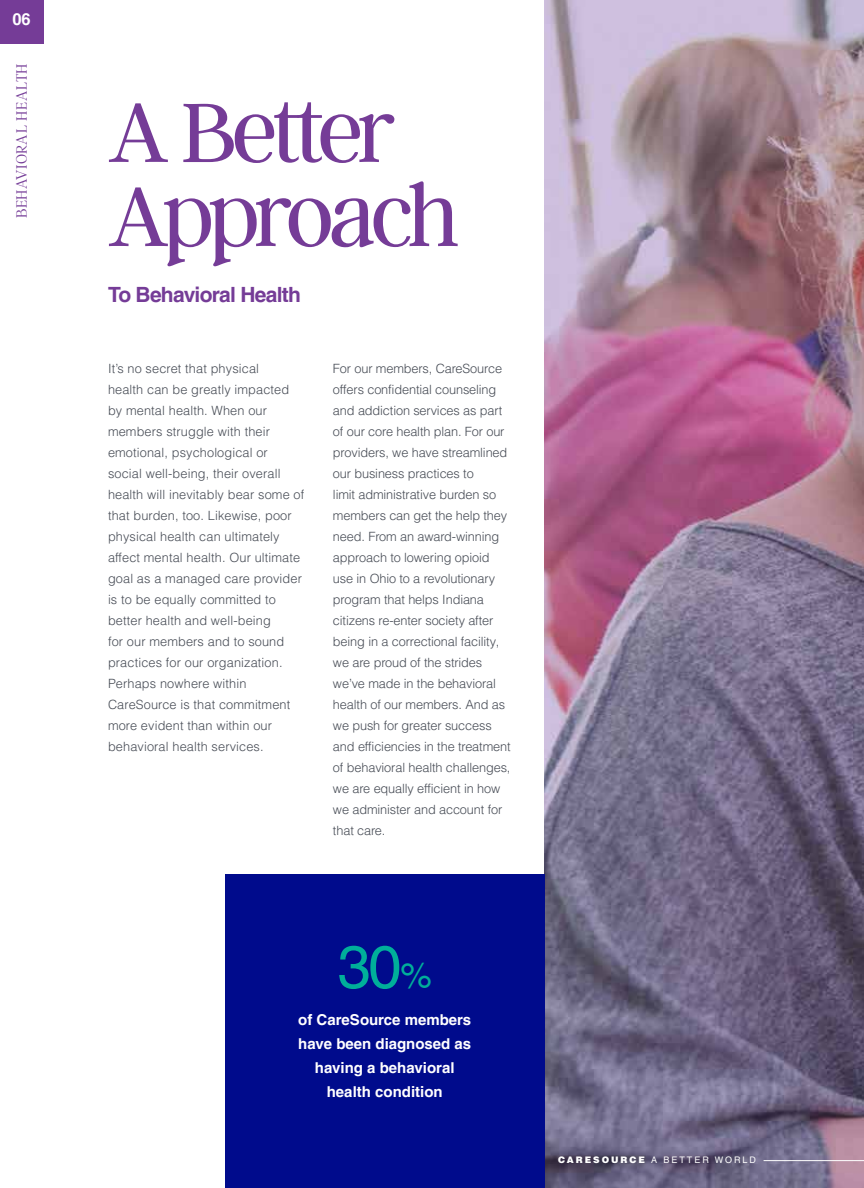
<style>
.page{position:relative;width:864px;height:1188px;background:#fff}
.page>*{position:absolute;margin:0;border:0;box-sizing:border-box;transform-origin:0 0}
.t1{font:300 93.75px/84.2px "Argent CF";letter-spacing:-.055em;color:#753c97}
.t2{font:60px "Helvetica LT Pro";color:#00af9a}
.t3{font:700 21px "Helvetica LT Pro";letter-spacing:-.035em;color:#753c97}
.t4{font:100 16.5px "Argent CF";letter-spacing:.025em;color:#753c97}
.t5{font:700 16.5px "Helvetica LT Pro";color:#fff}
.t6{font:700 15px/24px "Helvetica LT Pro";color:#fff;text-align:center}
.t7{font:300 12.75px/21px "Helvetica LT Pro";letter-spacing:-.01em;color:#474c55}
.t8{font:300 12.75px/21px "Helvetica LT Pro";letter-spacing:.01em;color:#474c55}
.t9{font:9px "Helvetica LT Pro";letter-spacing:.215em;color:#fff}
.s1{font-size:36px}
.s2{font-weight:900}
</style>
<div class="page">
<img style="left:544px;top:0;width:320px;height:1188px">
<div style="left:225px;top:874px;width:319px;height:314px;background:#000b8c"></div>
<div style="left:0;top:0;width:43px;height:43px;background:#753c97"></div>
<hr style="left:764px;top:1160px;width:100px;height:1px;background:#fff">
<p class="t5" style="left:12px;top:10px;width:20px">06</p>
<p class="t4" style="left:13px;top:218px;width:156px;rotate:-90deg">BEHAVIORAL HEALTH</p>
<h1 class="t1" style="left:108px;top:92px;width:353px">A Better<br>Approach</h1>
<h3 class="t3" style="left:108px;top:281px;width:194px">To Behavioral Health</h3>
<p class="t8" style="left:108px;top:358px;width:198px">It’s no secret that physical<br>health can be greatly impacted by mental health. When our members struggle with their emotional, psychological or social well-being, their overall health will inevitably bear some of that burden, too. Likewise, poor physical health can ultimately affect mental health. Our ultimate goal as a managed care provider is to be equally committed to better health and well-being<br>for our members and to sound practices for our organization.<br>Perhaps nowhere within<br>CareSource is that commitment more evident than within our behavioral health services.</p>
<p class="t7" style="left:333px;top:358px;width:179px">For our members, CareSource offers confidential counseling and addiction services as part of our core health plan. For our providers, we have streamlined our business practices to<br>limit administrative burden so members can get the help they need. From an award-winning approach to lowering opioid use in Ohio to a revolutionary program that helps Indiana citizens re-enter society after being in a correctional facility, we are proud of the strides we’ve made in the behavioral health of our members. And as we push for greater success and efficiencies in the treatment of behavioral health challenges, we are equally efficient in how we administer and account for that care.</p>
<h2 class="t2" style="left:337px;top:932px;width:97px">30<span class="s1">%</span></h2>
<p class="t6" style="left:298px;top:1008px;width:175px">of CareSource members have been diagnosed as having a behavioral health condition</p>
<p class="t9" style="left:558px;top:1155px;width:199px"><span class="s2">CARESOURCE</span> A BETTER WORLD</p>
</div>
